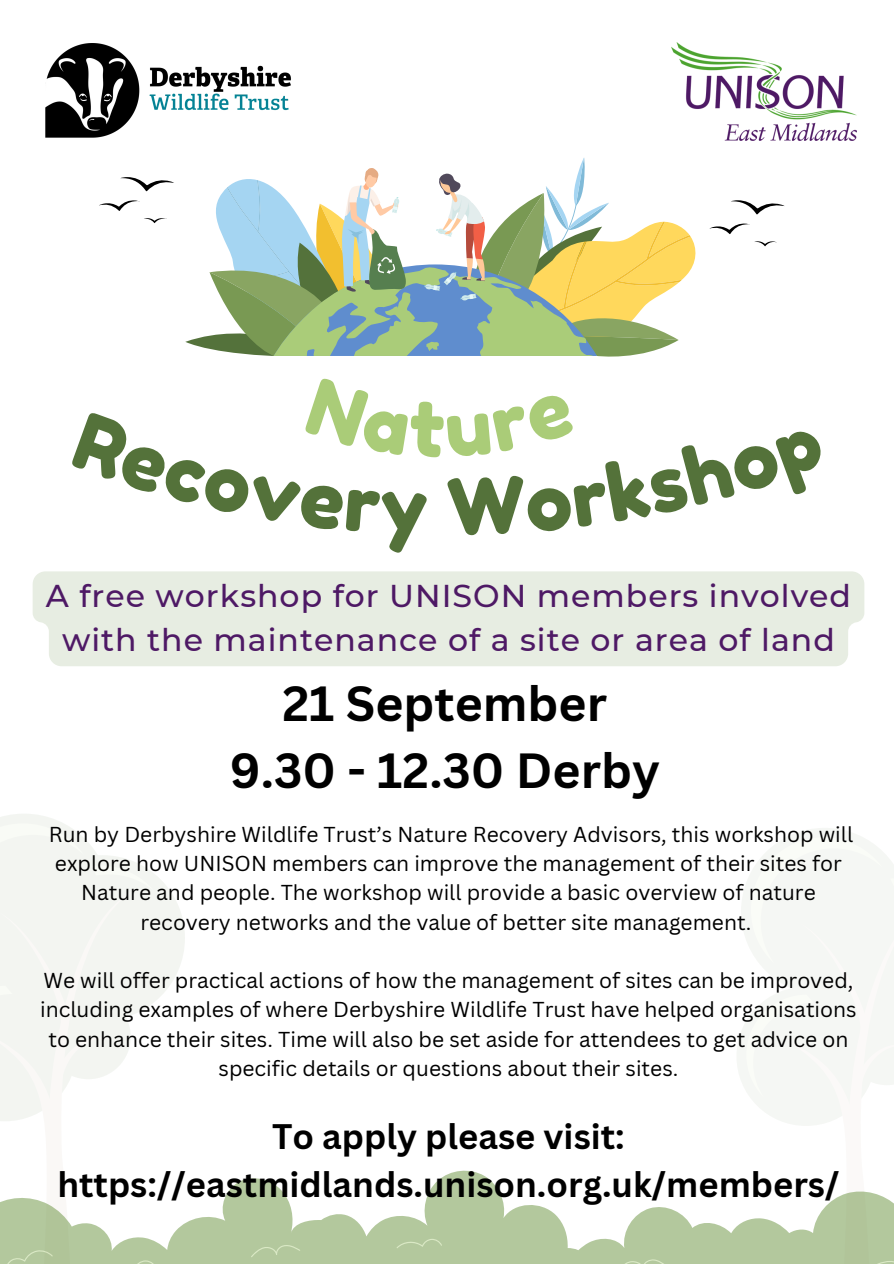
<style>
.page{position:relative;width:894px;height:1264px;background:#fff}
.page>*{position:absolute;margin:0;border:0;box-sizing:border-box;transform-origin:0 0}
.t1{font:700 48px "Canva Sans";color:#000}
.t2{font:700 34.5px "Canva Sans";color:#000}
.t3{font:500 31.5px/44px "Montserrat";letter-spacing:.03em;color:#4e1965;text-align:center}
.t4{font:21px/29.2px "Canva Sans";color:#000;text-align:center}
</style>
<div class="page">
<svg style="left:185px;top:158px;width:511px;height:199px"></svg>
<svg style="left:178px;top:1170px;width:562px;height:93px;fill:#b3c89d"></svg>
<svg style="left:0;top:814px;width:178px;height:449px"></svg>
<svg style="left:251px;top:1244px;width:49px;height:13px"></svg>
<svg style="left:396px;top:1238px;width:46px;height:10px"></svg>
<svg style="left:620px;top:1258px;width:47px;height:5px"></svg>
<svg style="left:740px;top:828px;width:153px;height:435px"></svg>
<svg style="left:99px;top:177px;width:75px;height:46px"></svg>
<svg style="left:709px;top:200px;width:75px;height:46px"></svg>
<img style="left:45px;top:43px;width:246px;height:95px">
<img style="left:671px;top:42px;width:184px;height:98px">
<div style="left:33px;top:571px;width:831px;height:95px;background:#e7ede2"></div>
<p class="t3" style="left:46px;top:573px;width:806px">A free workshop for UNISON members involved with the maintenance of a site or area of land</p>
<p class="t1" style="left:282px;top:670px;width:326px">21 September</p>
<p class="t1" style="left:230px;top:736px;width:431px">9.30 - 12.30 Derby</p>
<p class="t4" style="left:49px;top:819px;width:805px">Run by Derbyshire Wildlife Trust’s Nature Recovery Advisors, this workshop will explore how UNISON members can improve the management of their sites for Nature and people. The workshop will provide a basic overview of nature recovery networks and the value of better site management.</p>
<p class="t4" style="left:40px;top:965px;width:817px">We will offer practical actions of how the management of sites can be improved, including examples of where Derbyshire Wildlife Trust have helped organisations to enhance their sites. Time will also be set aside for attendees to get advice on specific details or questions about their sites.</p>
<p class="t2" style="left:272px;top:1112px;width:354px">To apply please visit:</p>
<p class="t2" style="left:57px;top:1159px;width:783px">https://eastmidlands.unison.org.uk/members/</p>
</div>
